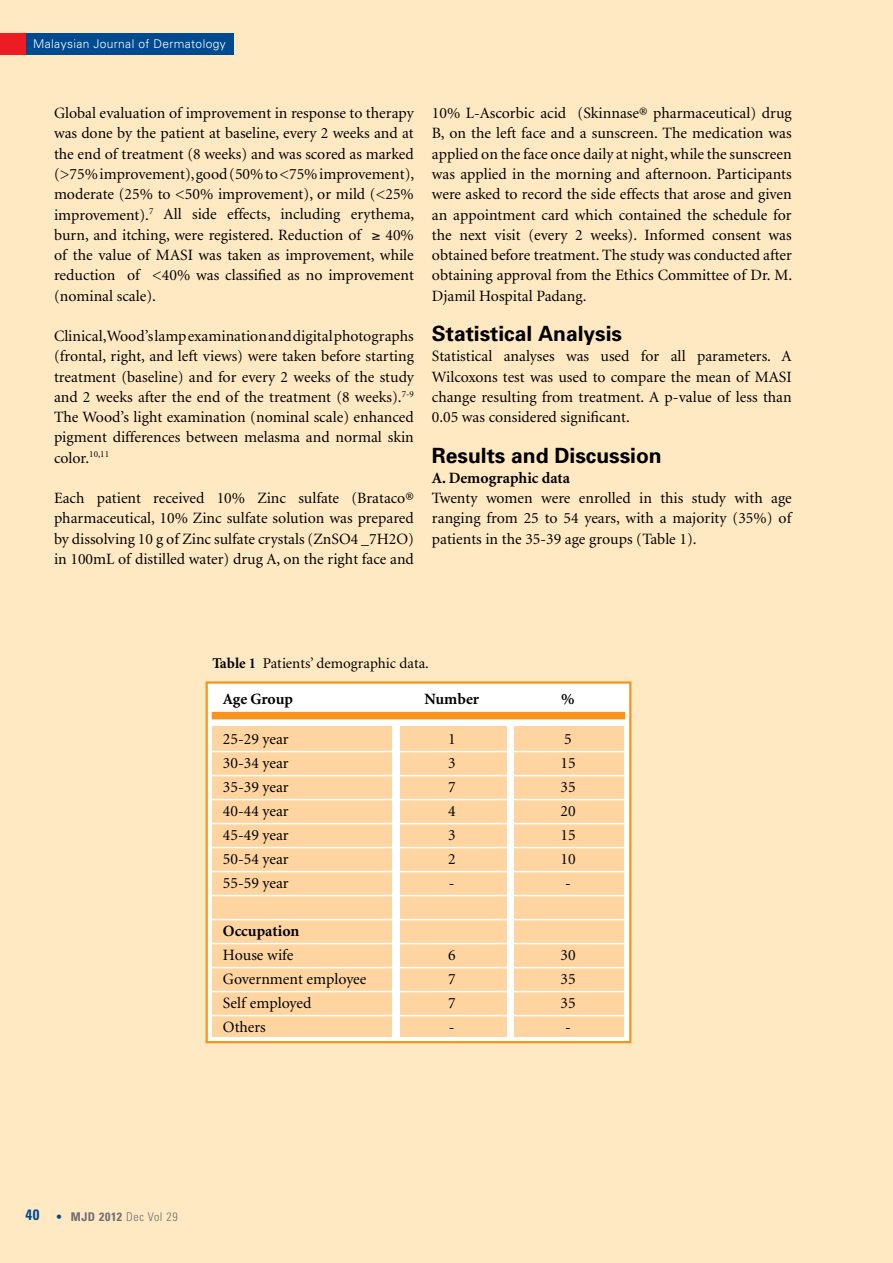
<style>
.page{position:relative;width:893px;height:1263px;background:#ffe9c3}
.page>*{position:absolute;margin:0;border:0;box-sizing:border-box;transform-origin:0 0}
.t1{font:700 21px "Univers";color:#000}
.t2{font:15.75px/20.2px "Minion";color:#000;text-align:justify}
.t3{font:700 15.75px "Minion";color:#000}
.t4{font:15px "Minion";color:#000}
.t5{font:300 12px "Univers";letter-spacing:.03em;color:#fff}
.t6{font:300 condensed 12px "Univers";letter-spacing:.05em;color:#6d6f71}
.s1{font-weight:700}
.s2{font-weight:700;font-size:15px;color:#004a8f}
.s3{color:#004a8f}
</style>
<div class="page">
<div style="left:25px;top:33px;width:209px;height:21px;background:#004a8f"></div>
<div style="left:0;top:33px;width:25px;height:21px;background:#ed1c24"></div>
<div style="left:207px;top:682px;width:423px;height:359px;background:#fff"></div>
<div style="left:206px;top:681px;width:425px;height:362px;border:2px solid #f7931e"></div>
<div style="left:212px;top:726px;width:180px;height:311px;background:#fed4a0"></div>
<div style="left:400px;top:726px;width:107px;height:311px;background:#fed4a0"></div>
<div style="left:514px;top:726px;width:110px;height:311px;background:#fed4a0"></div>
<div style="left:212px;top:712px;width:413px;height:7px;background:#f7931e"></div>
<hr style="left:210px;top:751px;width:416px;height:1px;background:#fff">
<hr style="left:210px;top:847px;width:416px;height:1px;background:#fff">
<hr style="left:210px;top:991px;width:416px;height:1px;background:#fff">
<hr style="left:210px;top:799px;width:416px;height:1px;background:#fff">
<hr style="left:210px;top:943px;width:416px;height:1px;background:#fff">
<hr style="left:210px;top:895px;width:416px;height:1px;background:#fff">
<hr style="left:210px;top:775px;width:416px;height:1px;background:#fff">
<hr style="left:210px;top:871px;width:416px;height:1px;background:#fff">
<hr style="left:210px;top:1015px;width:416px;height:1px;background:#fff">
<hr style="left:210px;top:823px;width:416px;height:1px;background:#fff">
<hr style="left:210px;top:967px;width:416px;height:1px;background:#fff">
<hr style="left:210px;top:919px;width:416px;height:1px;background:#fff">
<p class="t5" style="left:33px;top:36px;width:194px">Malaysian Journal of Dermatology</p>
<p class="t2" style="left:54px;top:104px;width:362px">Global evaluation of improvement in response to therapy was done by the patient at baseline, every 2 weeks and at the end of treatment (8 weeks) and was scored as marked (&gt;75% improvement), good (50% to &lt;75% improvement), moderate (25% to &lt;50% improvement), or mild (&lt;25% improvement).<sup>7</sup> All side effects, including erythema, burn, and itching, were registered. Reduction of ≥ 40% of the value of MASI was taken as improvement, while reduction of &lt;40% was classified as no improvement (nominal scale).</p>
<p class="t2" style="left:54px;top:326px;width:361px">Clinical, Wood’s lamp examination and digital photographs (frontal, right, and left views) were taken before starting treatment (baseline) and for every 2 weeks of the study and 2 weeks after the end of the treatment (8 weeks).<sup>7-9<br></sup>The Wood’s light examination (nominal scale) enhanced pigment differences between melasma and normal skin color.<sup>10,11</sup></p>
<p class="t2" style="left:54px;top:488px;width:361px">Each patient received 10% Zinc sulfate (Brataco® pharmaceutical, 10% Zinc sulfate solution was prepared by dissolving 10 g of Zinc sulfate crystals (ZnSO4 _7H2O) in 100mL of distilled water) drug A, on the right face and</p>
<p class="t2" style="left:432px;top:104px;width:362px">10% L-Ascorbic acid (Skinnase® pharmaceutical) drug B, on the left face and a sunscreen. The medication was applied on the face once daily at night, while the sunscreen was applied in the morning and afternoon. Participants were asked to record the side effects that arose and given an appointment card which contained the schedule for the next visit (every 2 weeks). Informed consent was obtained before treatment. The study was conducted after obtaining approval from the Ethics Committee of Dr. M.<br>Djamil Hospital Padang.</p>
<h1 class="t1" style="left:432px;top:320px;width:192px">Statistical Analysis</h1>
<p class="t2" style="left:432px;top:347px;width:361px">Statistical analyses was used for all parameters. A Wilcoxons test was used to compare the mean of MASI change resulting from treatment. A p-value of less than 0.05 was considered significant.</p>
<h1 class="t1" style="left:432px;top:441px;width:231px">Results and Discussion</h1>
<p class="t3" style="left:432px;top:470px;width:140px">A. Demographic data</p>
<p class="t2" style="left:432px;top:488px;width:361px">Twenty women were enrolled in this study with age ranging from 25 to 54 years, with a majority (35%) of patients in the 35-39 age groups (Table 1).</p>
<p class="t4" style="left:212px;top:655px;width:218px"><span class="s1">Table 1</span> Patients’ demographic data.</p>
<p class="t3" style="left:223px;top:690px;width:72px">Age Group</p>
<p class="t2" style="left:223px;top:727px;width:67px;line-height:24px">25-29 year 30-34 year 35-39 year 40-44 year 45-49 year 50-54 year 55-59 year</p>
<p class="t3" style="left:223px;top:923px;width:78px">Occupation</p>
<p class="t2" style="left:223px;top:943px;width:145px;line-height:24px;text-align:left">House wife<br>Government employee<br>Self employed<br>Others</p>
<p class="t3" style="left:425px;top:690px;width:56px">Number</p>
<p class="t2" style="left:448px;top:727px;width:9px;line-height:24px">1<br>3<br>7<br>4<br>3<br>2 -</p>
<p class="t2" style="left:448px;top:944px;width:9px;line-height:24px">6<br>7<br>7 -</p>
<p class="t6" style="left:26px;top:1210px;width:154px"><span class="s2">40</span> <span class="s3">•</span> <span class="s1">MJD 2012</span> Dec Vol 29</p>
<p class="t3" style="left:561px;top:690px;width:15px">%</p>
<p class="t2" style="left:560px;top:728px;width:17px;line-height:24px;text-align:left">5<br>15<br>35<br>20<br>15<br>10 -</p>
<p class="t2" style="left:560px;top:944px;width:17px;line-height:24px">30<br>35<br>35 -</p>
</div>
